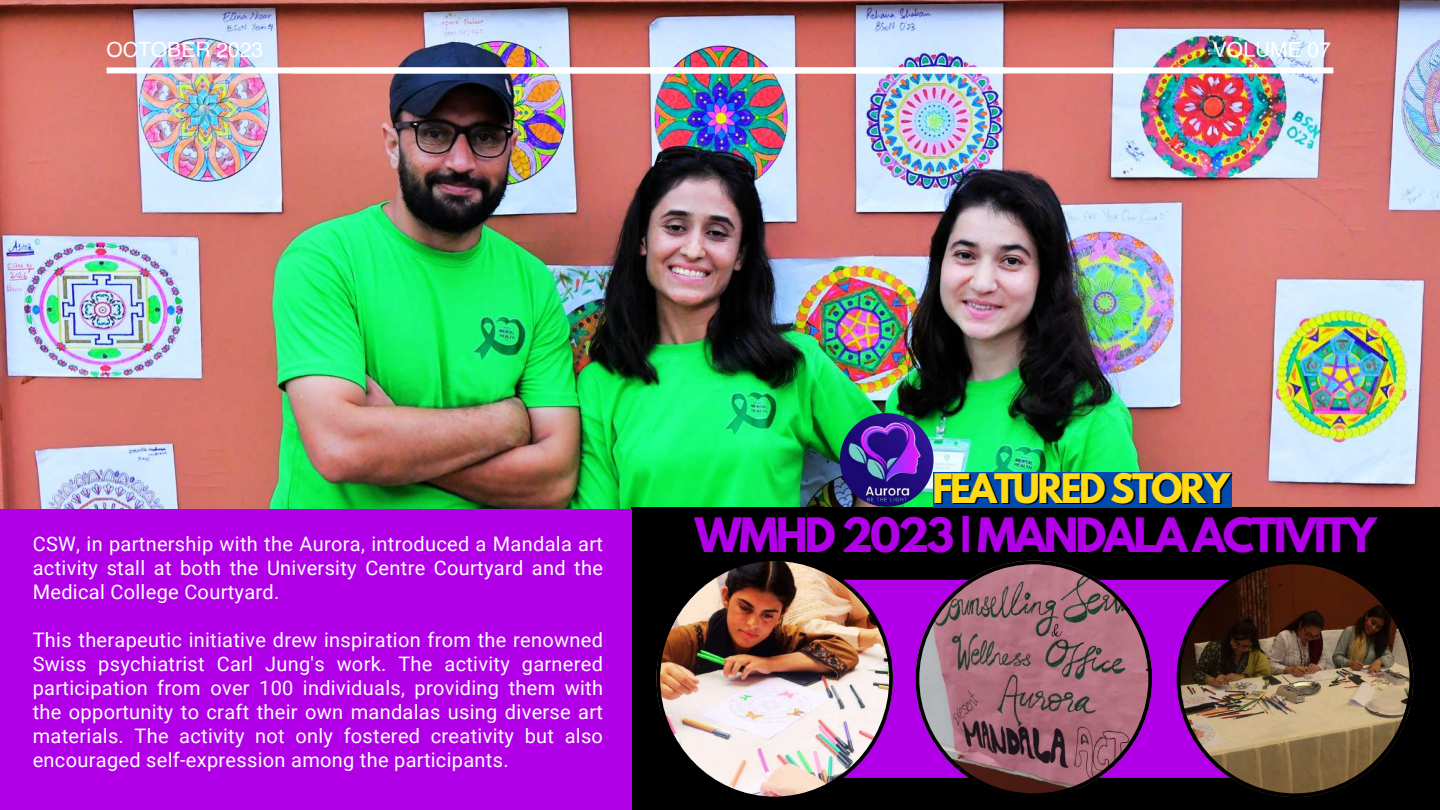
<style>
.page{position:relative;width:1440px;height:810px;background:#fff}
.page>*{position:absolute;margin:0;border:0;box-sizing:border-box;transform-origin:0 0}
.t1{font:700 42px "League Spartan";letter-spacing:-.07em;color:#b100e8}
.t2{font:700 36px "League Spartan";letter-spacing:-.07em;color:#ffdb15}
.t3{font:21px "Helvetica";color:#fff}
.t4{font:20px/24px "Roboto";letter-spacing:.015em;color:#fff}
</style>
<div class="page">
<img style="left:0;top:0;width:1440px;height:509px">
<div style="left:632px;top:507px;width:808px;height:303px;background:#000"></div>
<div style="left:0;top:509px;width:632px;height:301px;background:#b100e8"></div>
<div style="left:893px;top:580px;width:284px;height:198px;background:#b100e8"></div>
<svg style="left:916px;top:561px;width:236px;height:236px;background:#854e6f"></svg>
<img style="left:1177px;top:561px;width:236px;height:236px">
<img style="left:656px;top:561px;width:237px;height:236px">
<div style="left:934px;top:472px;width:298px;height:35px;background:#004aad"></div>
<img style="left:840px;top:413px;width:94px;height:94px;border-radius:50%">
<div style="left:107px;top:67px;width:899px;height:6px;background:#fff"></div>
<div style="left:293px;top:67px;width:1040px;height:6px;background:#fff"></div>
<p class="t3" style="left:107px;top:41px;width:158px">OCTOBER 2023</p>
<p class="t3" style="left:1213px;top:41px;width:120px">VOLUME 07</p>
<p class="t4" style="left:33px;top:532px;width:572px">CSW, in partnership with the Aurora, introduced a Mandala art</p>
<p class="t4" style="left:33px;top:556px;width:572px">activity stall at both the University Centre Courtyard and the<br>Medical College Courtyard.</p>
<p class="t4" style="left:33px;top:628px;width:572px;text-align:justify">This therapeutic initiative drew inspiration from the renowned Swiss psychiatrist Carl Jung's work. The activity garnered participation from over 100 individuals, providing them with the opportunity to craft their own mandalas using diverse art materials. The activity not only fostered creativity but also encouraged self-expression among the participants.</p>
<h2 class="t2" style="left:932px;top:470px;width:299px">FEATURED STORY</h2>
<h1 class="t1" style="left:695px;top:514px;width:683px">WMHD 2023 | MANDALA ACTIVITY</h1>
</div>
